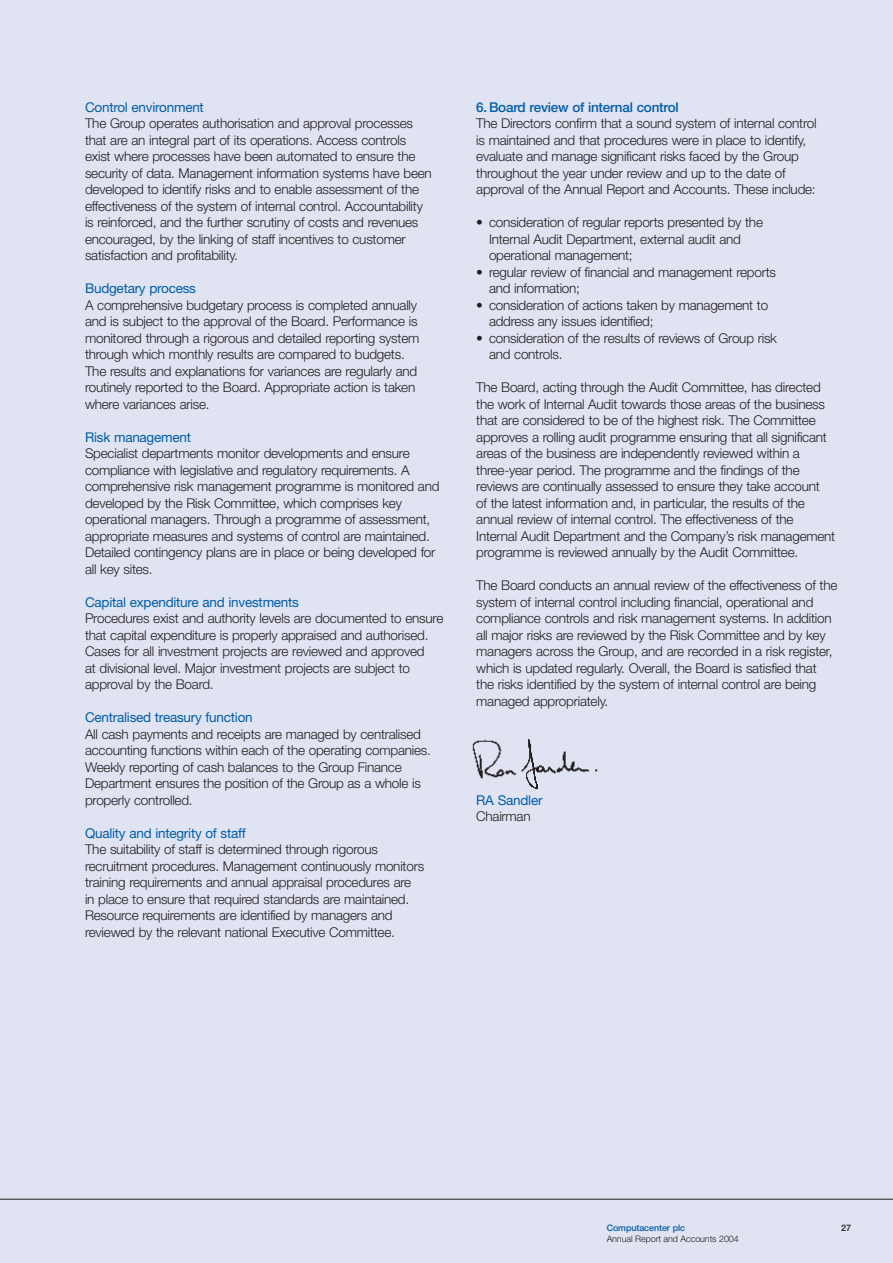
<style>
.page{position:relative;width:893px;height:1263px;background:#e0e3f2}
.page>*{position:absolute;margin:0;border:0;box-sizing:border-box;transform-origin:0 0}
.t1{font:300 13.5px/16.5px "Helvetica Neue";letter-spacing:-.015em;color:#231f20}
.t2{font:13.5px "Helvetica Neue";letter-spacing:-.015em;color:#005daa}
.t3{font:500 13.5px "Helvetica Neue";letter-spacing:-.015em;color:#005daa}
.t4{font:300 9px "Helvetica Neue";letter-spacing:-.01em;color:#231f20}
.t5{font:500 9px "Helvetica Neue";letter-spacing:-.01em;color:#005daa}
.t6{font:500 9px "Helvetica Neue";color:#231f20}
</style>
<div class="page">
<hr style="left:0;top:1199px;width:893px;height:1px;background:#231f20">
<img style="left:472px;top:738px;width:126px;height:52px">
<p class="t2" style="left:85px;top:102px;width:120px">Control environment</p>
<p class="t1" style="left:85px;top:116px;width:348px">The Group operates authorisation and approval processes that are an integral part of its operations. Access controls exist where processes have been automated to ensure the security of data. Management information systems have been developed to identify risks and to enable assessment of the effectiveness of the system of internal control. Accountability is reinforced, and the further scrutiny of costs and revenues encouraged, by the linking of staff incentives to customer satisfaction and profitability.</p>
<p class="t2" style="left:85px;top:284px;width:113px">Budgetary process</p>
<p class="t1" style="left:85px;top:298px;width:336px">A comprehensive budgetary process is completed annually and is subject to the approval of the Board. Performance is monitored through a rigorous and detailed reporting system through which monthly results are compared to budgets.<br>The results and explanations for variances are regularly and routinely reported to the Board. Appropriate action is taken where variances arise.</p>
<p class="t2" style="left:85px;top:432px;width:107px">Risk management</p>
<p class="t1" style="left:85px;top:446px;width:356px">Specialist departments monitor developments and ensure compliance with legislative and regulatory requirements. A comprehensive risk management programme is monitored and developed by the Risk Committee, which comprises key operational managers. Through a programme of assessment, appropriate measures and systems of control are maintained.<br>Detailed contingency plans are in place or being developed for all key sites.</p>
<p class="t2" style="left:85px;top:597px;width:215px">Capital expenditure and investments</p>
<p class="t1" style="left:85px;top:611px;width:360px">Procedures exist and authority levels are documented to ensure that capital expenditure is properly appraised and authorised.<br>Cases for all investment projects are reviewed and approved<br>at divisional level. Major investment projects are subject to approval by the Board.</p>
<p class="t2" style="left:85px;top:713px;width:169px">Centralised treasury function</p>
<p class="t1" style="left:85px;top:727px;width:347px">All cash payments and receipts are managed by centralised accounting functions within each of the operating companies.<br>Weekly reporting of cash balances to the Group Finance Department ensures the position of the Group as a whole is properly controlled.</p>
<p class="t2" style="left:85px;top:828px;width:162px">Quality and integrity of staff</p>
<p class="t1" style="left:85px;top:842px;width:341px">The suitability of staff is determined through rigorous recruitment procedures. Management continuously monitors training requirements and annual appraisal procedures are<br>in place to ensure that required standards are maintained.<br>Resource requirements are identified by managers and reviewed by the relevant national Executive Committee.</p>
<p class="t3" style="left:476px;top:102px;width:204px">6.Board review of internal control</p>
<p class="t1" style="left:476px;top:116px;width:342px">The Directors confirm that a sound system of internal control is maintained and that procedures were in place to identify, evaluate and manage significant risks faced by the Group throughout the year under review and up to the date of approval of the Annual Report and Accounts. These include:</p>
<p class="t1" style="left:489px;top:215px;width:275px;text-indent:-13px">• consideration of regular reports presented by the<br>Internal Audit Department, external audit and operational management;</p>
<p class="t1" style="left:489px;top:265px;width:289px;text-indent:-13px">• regular review of financial and management reports and information;</p>
<p class="t1" style="left:489px;top:298px;width:281px;text-indent:-13px">• consideration of actions taken by management to address any issues identified;</p>
<p class="t1" style="left:489px;top:331px;width:290px;text-indent:-13px">• consideration of the results of reviews of Group risk and controls.</p>
<p class="t1" style="left:476px;top:380px;width:361px">The Board, acting through the Audit Committee, has directed the work of Internal Audit towards those areas of the business that are considered to be of the highest risk. The Committee approves a rolling audit programme ensuring that all significant areas of the business are independently reviewed within a three-year period. The programme and the findings of the reviews are continually assessed to ensure they take account<br>of the latest information and, in particular, the results of the annual review of internal control. The effectiveness of the Internal Audit Department and the Company’s risk management programme is reviewed annually by the Audit Committee.</p>
<p class="t1" style="left:476px;top:578px;width:363px">The Board conducts an annual review of the effectiveness of the system of internal control including financial, operational and compliance controls and risk management systems. In addition all major risks are reviewed by the Risk Committee and by key managers across the Group, and are recorded in a risk register, which is updated regularly. Overall, the Board is satisfied that the risks identified by the system of internal control are being managed appropriately.</p>
<p class="t2" style="left:476px;top:795px;width:68px">RA Sandler</p>
<p class="t1" style="left:476px;top:809px;width:56px">Chairman</p>
<p class="t5" style="left:607px;top:1225px;width:80px">Computacenter plc</p>
<p class="t6" style="left:841px;top:1225px;width:11px">27</p>
<p class="t4" style="left:607px;top:1235px;width:134px">Annual Report and Accounts 2004</p>
</div>
